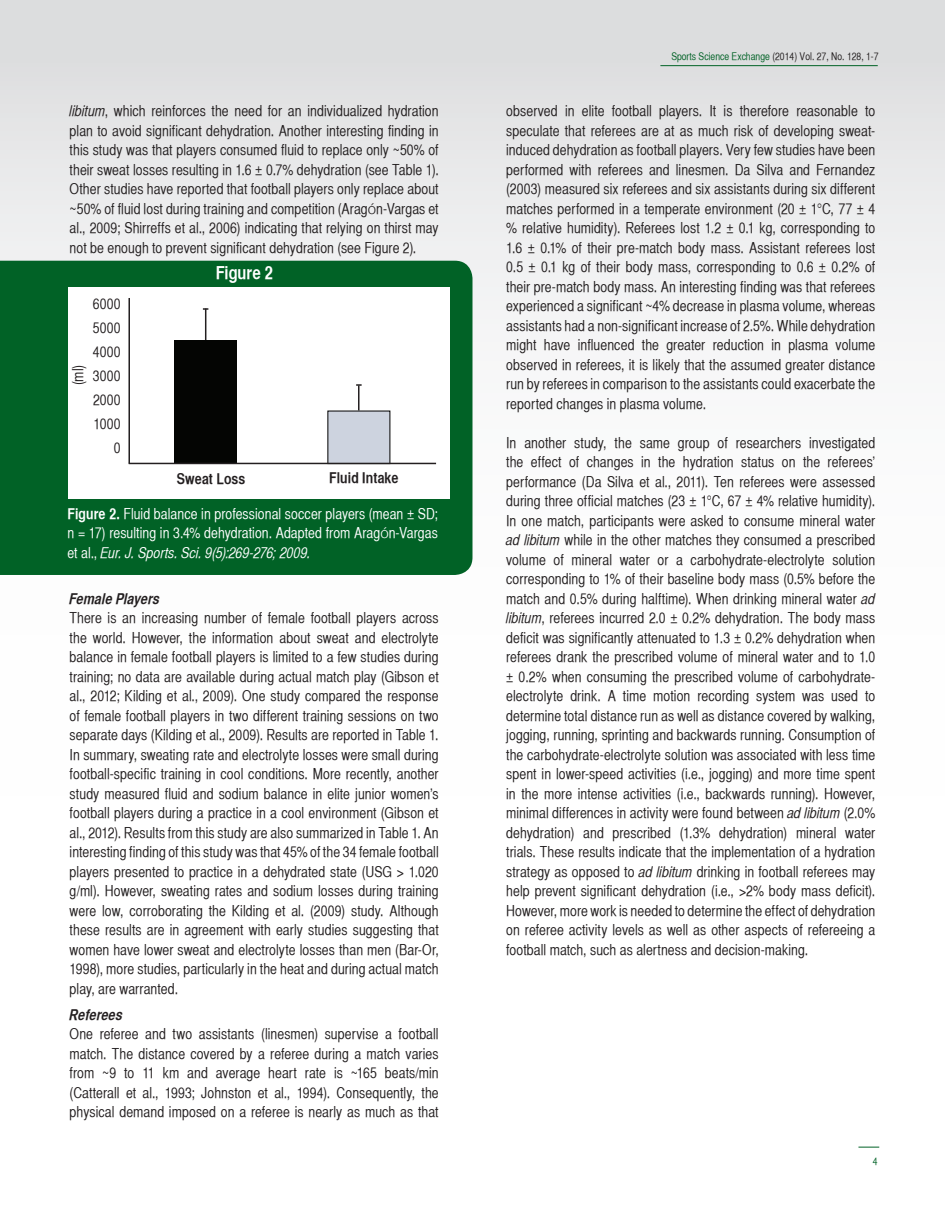
<style>
.page{position:relative;width:945px;height:1215px;background:#fff}
.page>*{position:absolute;margin:0;border:0;box-sizing:border-box;transform-origin:0 0}
.t1{font:18px "Helvetica CY Bold";color:#fff}
.t2{font:15px/19.5px "Helvetica CY Plain";letter-spacing:.005em;color:#231f20;text-align:justify}
.t3{font:15px/19.5px "Helvetica CY Plain";letter-spacing:.005em;color:#fff;text-align:justify}
.t4{font:italic 15px "Helvetica CY Bold";color:#231f20}
.t5{font:15px "Helvetica CY Bold";letter-spacing:.005em;color:#231f20}
.t6{font:10.5px "Helvetica CY Plain";color:#231f20}
.t7{font:10.5px "Helvetica CY Plain";color:#016226}
.s1{font-family:"Helvetica CY Oblique"}
.s2{font-family:"Helvetica";font-weight:300}
.s3{font-family:"Helvetica CY Bold"}
.s4{color:#016226}
</style>
<div class="page">
<div style="left:0;top:0;width:944px;height:1215px;background:linear-gradient(to bottom,#e7e8e9,#fff)"></div>
<hr style="left:660px;top:65px;width:218px;height:1px;background:#016226">
<svg style="left:858px;top:1147px;width:21px;height:1px"></svg>
<div style="left:0;top:261px;width:472px;height:314px;background:#016226"></div>
<div style="left:68px;top:287px;width:382px;height:211px;background:#fff"></div>
<hr style="left:128px;top:298px;width:2px;height:166px;background:#231f20">
<hr style="left:205px;top:309px;width:1px;height:32px;background:#231f20">
<hr style="left:358px;top:385px;width:2px;height:25px;background:#231f20">
<svg style="left:356px;top:384px;width:6px;height:2px"></svg>
<div style="left:175px;top:341px;width:62px;height:123px;background:#040503"></div>
<div style="left:328px;top:411px;width:62px;height:53px;background:#cdd3df"></div>
<hr style="left:129px;top:463px;width:307px;height:1px;background:#231f20">
<p class="t2" style="left:70px;top:101px;width:371px"><span class="s1">libitum</span>, which reinforces the need for an individualized hydration plan to avoid significant dehydration. Another interesting finding in this study was that players consumed fluid to replace only ~50% of their sweat losses resulting in 1.6 ± 0.7% dehydration (see Table 1).<br>Other studies have reported that football players only replace about ~50% of fluid lost during training and competition (Arag<span class="s2">ó</span>n-Vargas et al., 2009; Shirreffs et al., 2006) indicating that relying on thirst may not be enough to prevent significant dehydration (see Figure 2).</p>
<p class="t2" style="left:93px;top:294px;width:29px">6000</p>
<p class="t2" style="left:93px;top:318px;width:29px">5000</p>
<p class="t2" style="left:93px;top:342px;width:29px">4000</p>
<p class="t2" style="left:93px;top:366px;width:29px">3000</p>
<p class="t2" style="left:93px;top:390px;width:29px">2000</p>
<p class="t2" style="left:94px;top:414px;width:29px">1000</p>
<p class="t2" style="left:114px;top:438px;width:8px">0</p>
<p class="t2" style="left:68px;top:385px;width:22px;rotate:-90deg">(ml)</p>
<p class="t1" style="left:216px;top:262px;width:59px">Figure 2</p>
<p class="t5" style="left:177px;top:470px;width:70px">Sweat Loss</p>
<p class="t5" style="left:329px;top:469px;width:71px">Fluid Intake</p>
<p class="t3" style="left:68px;top:504px;width:372px"><span class="s3">Figure 2.</span> Fluid balance in professional soccer players (mean ± SD; n = 17) resulting in 3.4% dehydration. Adapted from Arag<span class="s2">ó</span>n-Vargas et al., <span class="s1">Eur. J. Sports. Sci. 9(5):269-276; 2009.</span></p>
<p class="t4" style="left:70px;top:589px;width:92px">Female Players</p>
<p class="t2" style="left:70px;top:608px;width:371px">There is an increasing number of female football players across the world. However, the information about sweat and electrolyte balance in female football players is limited to a few studies during training; no data are available during actual match play (Gibson et al., 2012; Kilding et al., 2009). One study compared the response of female football players in two different training sessions on two separate days (Kilding et al., 2009). Results are reported in Table 1.<br>In summary, sweating rate and electrolyte losses were small during football-specific training in cool conditions. More recently, another study measured fluid and sodium balance in elite junior women’s football players during a practice in a cool environment (Gibson et al., 2012). Results from this study are also summarized in Table 1. An interesting finding of this study was that 45% of the 34 female football players presented to practice in a dehydrated state (USG &gt; 1.020 g/ml). However, sweating rates and sodium losses during training were low, corroborating the Kilding et al. (2009) study. Although these results are in agreement with early studies suggesting that women have lower sweat and electrolyte losses than men (Bar-Or, 1998), more studies, particularly in the heat and during actual match play, are warranted.</p>
<p class="t4" style="left:70px;top:1006px;width:55px">Referees</p>
<p class="t2" style="left:70px;top:1024px;width:371px">One referee and two assistants (linesmen) supervise a football match. The distance covered by a referee during a match varies from ~9 to 11 km and average heart rate is ~165 beats/min (Catterall et al., 1993; Johnston et al., 1994). Consequently, the physical demand imposed on a referee is nearly as much as that</p>
<p class="t6" style="left:671px;top:50px;width:209px"><span class="s4">Sports Science Exchange</span> (2014) Vol. 27, No. 128, 1-7</p>
<p class="t2" style="left:506px;top:101px;width:371px">observed in elite football players. It is therefore reasonable to speculate that referees are at as much risk of developing sweat&shy;induced dehydration as football players. Very few studies have been performed with referees and linesmen. Da Silva and Fernandez (2003) measured six referees and six assistants during six different matches performed in a temperate environment (20 ± 1°C, 77 ± 4 % relative humidity). Referees lost 1.2 ± 0.1 kg, corresponding to 1.6 ± 0.1% of their pre-match body mass. Assistant referees lost 0.5 ± 0.1 kg of their body mass, corresponding to 0.6 ± 0.2% of their pre-match body mass. An interesting finding was that referees experienced a significant ~4% decrease in plasma volume, whereas assistants had a non-significant increase of 2.5%. While dehydration might have influenced the greater reduction in plasma volume observed in referees, it is likely that the assumed greater distance run by referees in comparison to the assistants could exacerbate the reported changes in plasma volume.</p>
<p class="t2" style="left:506px;top:433px;width:371px">In another study, the same group of researchers investigated the effect of changes in the hydration status on the referees’ performance (Da Silva et al., 2011). Ten referees were assessed during three official matches (23 ± 1°C, 67 ± 4% relative humidity).<br>In one match, participants were asked to consume mineral water <span class="s1">ad libitum</span> while in the other matches they consumed a prescribed volume of mineral water or a carbohydrate-electrolyte solution corresponding to 1% of their baseline body mass (0.5% before the match and 0.5% during halftime). When drinking mineral water <span class="s1">ad libitum</span>, referees incurred 2.0 ± 0.2% dehydration. The body mass deficit was significantly attenuated to 1.3 ± 0.2% dehydration when referees drank the prescribed volume of mineral water and to 1.0 ± 0.2% when consuming the prescribed volume of carbohydrate&shy;electrolyte drink. A time motion recording system was used to determine total distance run as well as distance covered by walking, jogging, running, sprinting and backwards running. Consumption of the carbohydrate-electrolyte solution was associated with less time spent in lower-speed activities (i.e., jogging) and more time spent in the more intense activities (i.e., backwards running). However, minimal differences in activity were found between <span class="s1">ad libitum</span> (2.0% dehydration) and prescribed (1.3% dehydration) mineral water trials. These results indicate that the implementation of a hydration strategy as opposed to <span class="s1">ad libitum</span> drinking in football referees may help prevent significant dehydration (i.e., &gt;2% body mass deficit).<br>However, more work is needed to determine the effect of dehydration on referee activity levels as well as other aspects of refereeing a football match, such as alertness and decision-making.</p>
<p class="t7" style="left:873px;top:1156px;width:6px">4</p>
</div>
